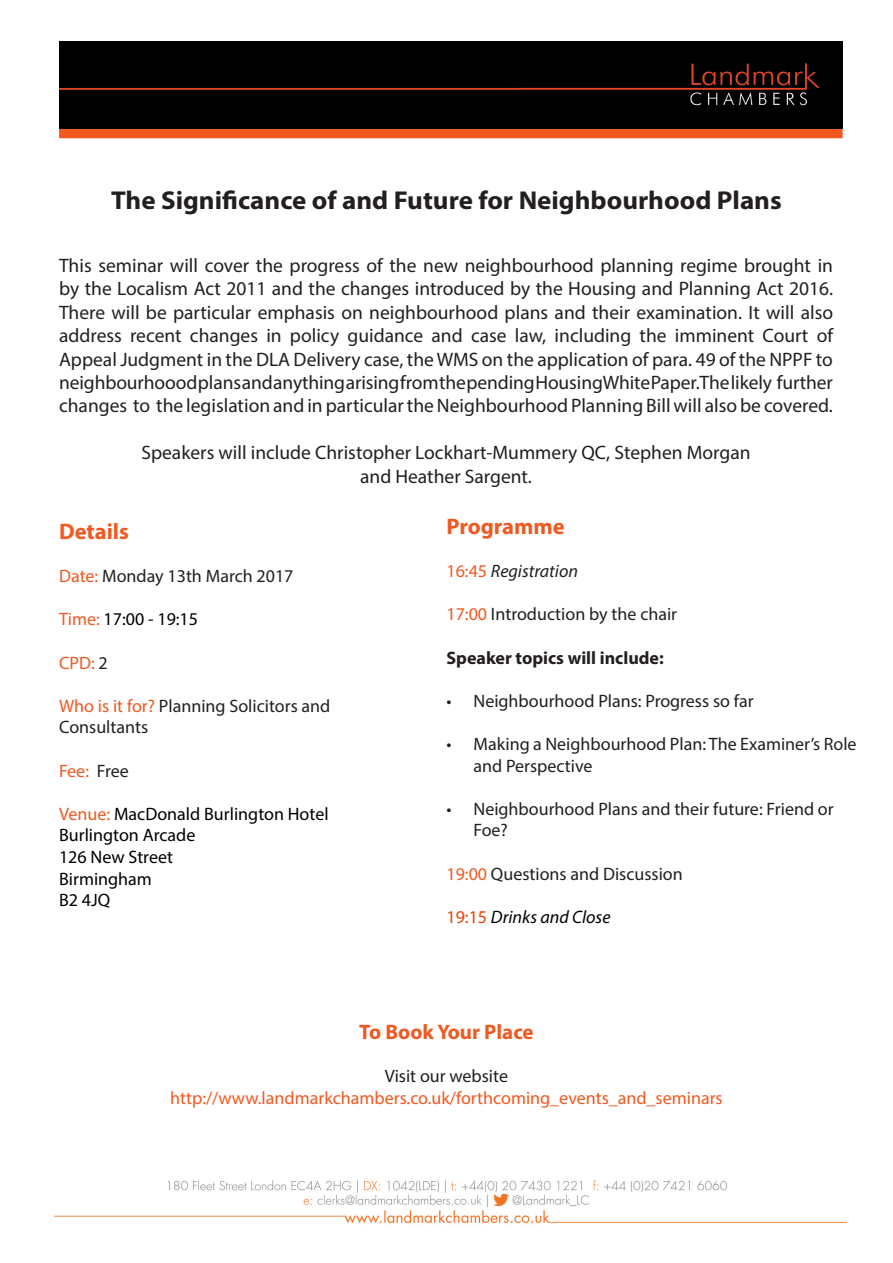
<style>
.page{position:relative;width:893px;height:1263px;background:#fff}
.page>*{position:absolute;margin:0;border:0;box-sizing:border-box;transform-origin:0 0}
.t1{font:700 25.95px "Myriad Pro";color:#231f20;scale:1.04 1}
.t2{font:700 22.5px "Myriad Pro";color:#f15921}
.t3{font:700 21px "Myriad Pro";color:#f15921}
.t4{font:19.5px/23.4px "Myriad Pro";color:#231f20;text-align:justify}
.t5{font:18px/21.6px "Myriad Pro";color:#231f20}
.t6{font:18px "Myriad Pro";color:#000}
.t7{font:18px "Myriad Pro";color:#f15921}
.t8{font:700 18px "Myriad Pro";color:#231f20}
.t9{font:italic 18px "Myriad Pro";color:#000}
.t10{font:italic 18px "Myriad Pro";color:#231f20}
.s1{color:#f15921}
.s2{color:#231f20}
.s3{font-style:normal;color:#f15921}
.s4{font-style:normal;color:#e74300}
</style>
<div class="page">
<div style="left:59px;top:128px;width:784px;height:10px;background:#f15921;border:2px solid #f15921"></div>
<img style="left:519px;top:42px;width:324px;height:86px">
<div style="left:59px;top:42px;width:460px;height:86px;background:#000001"></div>
<div style="left:59px;top:47px;width:460px;height:71px;background:#000001"></div>
<img style="left:54px;top:1180px;width:792px;height:44px">
<p class="t1" style="left:111px;top:183px;width:646px">The Significance of and Future for Neighbourhood Plans</p>
<p class="t4" style="left:59px;top:253px;width:775px">This seminar will cover the progress of the new neighbourhood planning regime brought in by the Localism Act 2011 and the changes introduced by the Housing and Planning Act 2016.<br>There will be particular emphasis on neighbourhood plans and their examination. It will also address recent changes in policy guidance and case law, including the imminent Court of</p>
<p class="t4" style="left:59px;top:347px;width:775px">Appeal Judgment in the DLA Delivery case, the WMS on the application of para. 49 of the NPPF to</p>
<p class="t4" style="left:59px;top:370px;width:775px">neighbourhoood plans and anything arising from the pending Housing White Paper. The likely further changes to the legislation and in particular the Neighbourhood Planning Bill will also be covered.</p>
<p class="t4" style="left:142px;top:441px;width:611px">Speakers will include Christopher Lockhart-Mummery QC, Stephen Morgan</p>
<p class="t4" style="left:360px;top:464px;width:173px">and Heather Sargent.</p>
<p class="t2" style="left:59px;top:517px;width:71px">Details</p>
<p class="t5" style="left:59px;top:565px;width:236px"><span class="s1">Date:</span> Monday 13th March 2017</p>
<p class="t6" style="left:59px;top:608px;width:140px"><span class="s1">Time:</span> 17:00 - 19:15</p>
<p class="t7" style="left:59px;top:651px;width:50px">CPD: <span class="s2">2</span></p>
<p class="t5" style="left:59px;top:695px;width:273px"><span class="s1">Who is it for?</span> Planning Solicitors and<br>Consultants</p>
<p class="t7" style="left:59px;top:759px;width:71px">Fee: <span class="s2">Free</span></p>
<p class="t6" style="left:59px;top:803px;width:271px"><span class="s1">Venue:</span> MacDonald Burlington Hotel</p>
<p class="t6" style="left:59px;top:824px;width:138px">Burlington Arcade</p>
<p class="t6" style="left:59px;top:846px;width:115px">126 New Street</p>
<p class="t6" style="left:59px;top:867px;width:94px">Birmingham</p>
<p class="t6" style="left:59px;top:889px;width:53px">B2 4JQ</p>
<p class="t2" style="left:446px;top:512px;width:120px">Programme</p>
<p class="t10" style="left:446px;top:560px;width:133px"><span class="s3">16:45</span> Registration</p>
<p class="t5" style="left:446px;top:603px;width:232px"><span class="s1">17:00</span> Introduction by the chair</p>
<p class="t8" style="left:446px;top:646px;width:219px">Speaker topics will include:</p>
<p class="t5" style="left:446px;top:690px;width:309px">• Neighbourhood Plans: Progress so far</p>
<p class="t5" style="left:473px;top:733px;width:385px;text-indent:-27px">• Making a Neighbourhood Plan: The Examiner’s Role and Perspective</p>
<p class="t5" style="left:473px;top:798px;width:362px;text-indent:-27px">• Neighbourhood Plans and their future: Friend or<br>Foe?</p>
<p class="t5" style="left:446px;top:862px;width:238px"><span class="s1">19:00</span> Questions and Discussion</p>
<p class="t9" style="left:446px;top:906px;width:165px"><span class="s4">19:15</span> Drinks and Close</p>
<p class="t3" style="left:359px;top:1018px;width:176px">To Book Your Place</p>
<p class="t5" style="left:385px;top:1065px;width:125px">Visit our website</p>
<p class="t7" style="left:170px;top:1087px;width:554px">http://www.landmarkchambers.co.uk/forthcoming_events_and_seminars</p>
</div>
